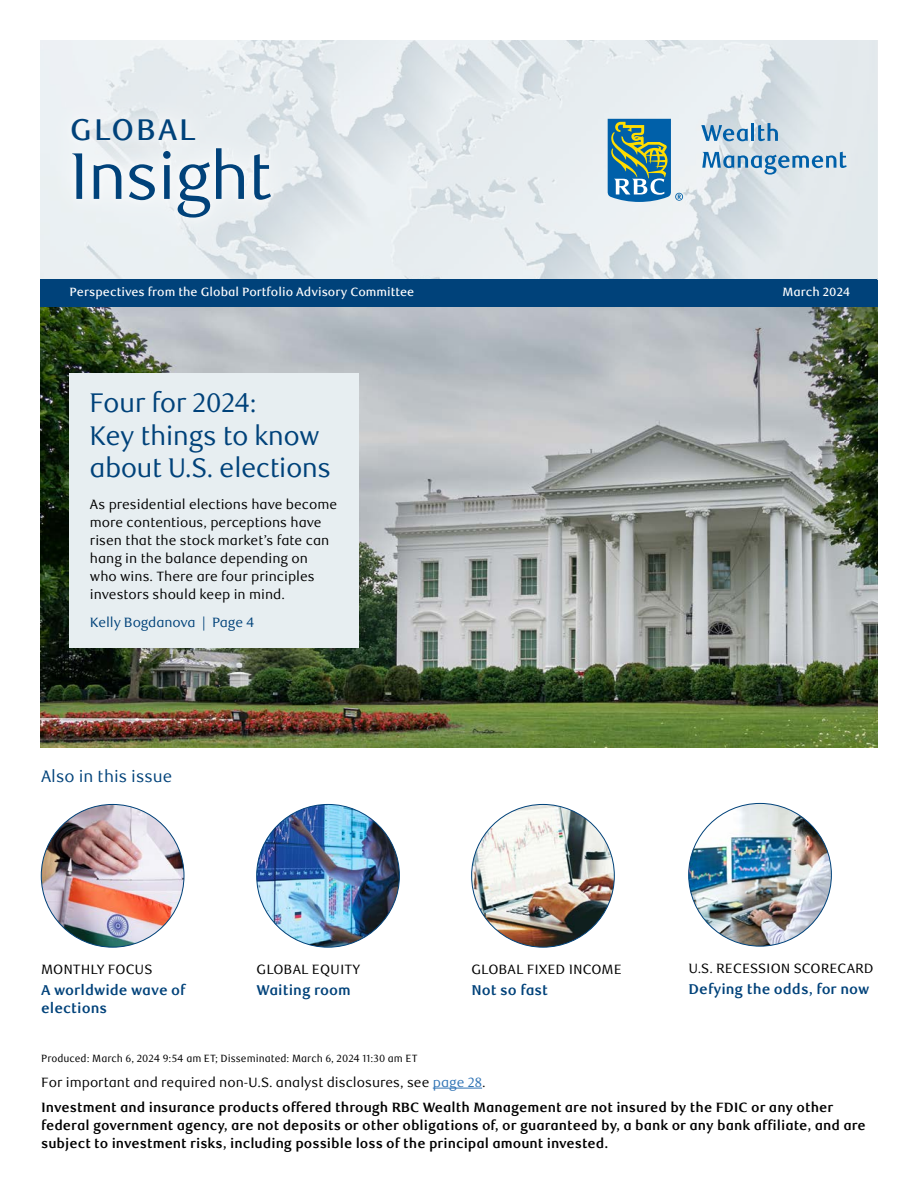
<style>
.page{position:relative;width:918px;height:1188px;background:#fff}
.page>*{position:absolute;margin:0;border:0;box-sizing:border-box;transform-origin:0 0}
.Cover_Global_Insight_title{font:66px "RBC Display";color:#00427a}
.Cover_Global_Insight_title-2{font:500 30px "RBC Text";letter-spacing:.05em;color:#00427a}
.Cover_Cover_FA_headline{font:27px/32.4px "RBC Display";color:#00427a}
.Cover_Also_in_this_issue{font:16.5px "RBC Text";color:#00427a}
.Cover_Cover_section_headline{font:700 14.25px/18px "RBC Text";color:#00427a}
.Cover_Cover_disclaimer_footer{font:700 13.5px/18px "RBC Text";color:#000}
.Body_Text{font:13.5px/18px "RBC Text";color:#000}
.Cover_Cover_section_names{font:13.5px "RBC Text";color:#000}
.Cover_Cover_disclaimer_footer-2{font:13.5px "RBC Text";color:#000}
.Cover_Cover_FA_author{font:13.5px "RBC Text";letter-spacing:-.01em;color:#00427a}
.Cover_Cover_blue_band_text{font:500 12px "RBC Text";color:#fff}
.Cover_Issue_Month_Year{font:500 12px "RBC Text";color:#fff}
.Cover_Cover_tiny_legal{font:10.5px "RBC Text Cond";color:#000}
.s1{color:#3174b5}
</style>
<div class="page">
<img style="left:40px;top:307px;width:838px;height:440px">
<hr style="left:40px;top:279px;width:838px;height:1px;background:#00427a">
<svg style="left:40px;top:40px;width:838px;height:239px;background:#e3e9ed"></svg>
<svg style="left:608px;top:119px;width:75px;height:83px;background:#5e95a1"></svg>
<svg style="left:701px;top:125px;width:47px;height:16px"></svg>
<hr style="left:751px;top:123px;width:3px;height:18px;background:#0060a9">
<svg style="left:758px;top:123px;width:20px;height:18px"></svg>
<svg style="left:702px;top:152px;width:145px;height:23px;background:#a1c0d7"></svg>
<svg style="left:46px;top:92px;width:249px;height:152px;background:#e5ebee"></svg>
<div style="left:63px;top:110px;width:217px;height:117px;background:#fff;opacity:.75"></div>
<div style="left:493px;top:280px;width:384px;height:27px;background:#00427a"></div>
<div style="left:40px;top:280px;width:453px;height:27px;background:#00427a"></div>
<div style="left:70px;top:373px;width:289px;height:275px;background:#e7eef1"></div>
<img style="left:41px;top:804px;width:143px;height:143px;border-radius:71px">
<img style="left:257px;top:804px;width:142px;height:143px;border-radius:71px">
<img style="left:472px;top:804px;width:142px;height:143px;border-radius:71px">
<img style="left:689px;top:803px;width:142px;height:143px;border-radius:71px">
<hr style="left:433px;top:1088px;width:49px;height:1px;background:#3174b5">
<h1 class="Cover_Global_Insight_title-2" style="left:70px;top:112px;width:128px">GLOBAL</h1>
<h1 class="Cover_Global_Insight_title" style="left:70px;top:138px;width:203px">Insight</h1>
<p class="Cover_Cover_blue_band_text" style="left:70px;top:285px;width:346px">Perspectives from the Global Portfolio Advisory Committee</p>
<p class="Cover_Issue_Month_Year" style="left:782px;top:285px;width:69px">March 2024</p>
<h2 class="Cover_Cover_FA_headline" style="left:90px;top:387px;width:242px">Four for 2024:<br>Key things to know about U.S. elections</h2>
<p class="Body_Text" style="left:90px;top:495px;width:249px">As presidential elections have become more contentious, perceptions have risen that the stock market’s fate can hang in the balance depending on who wins. There are four principles investors should keep in mind.</p>
<p class="Cover_Cover_FA_author" style="left:90px;top:615px;width:166px">Kelly Bogdanova | Page 4</p>
<h2 class="Cover_Also_in_this_issue" style="left:41px;top:767px;width:133px">Also in this issue</h2>
<h3 class="Cover_Cover_section_names" style="left:41px;top:962px;width:113px">MONTHLY FOCUS</h3>
<p class="Cover_Cover_section_headline" style="left:41px;top:982px;width:146px">A worldwide wave of elections</p>
<h3 class="Cover_Cover_section_names" style="left:257px;top:962px;width:105px">GLOBAL EQUITY</h3>
<p class="Cover_Cover_section_headline" style="left:257px;top:982px;width:96px">Waiting room</p>
<h3 class="Cover_Cover_section_names" style="left:471px;top:962px;width:152px">GLOBAL FIXED INCOME</h3>
<p class="Cover_Cover_section_headline" style="left:471px;top:982px;width:78px">Not so fast</p>
<h3 class="Cover_Cover_section_names" style="left:689px;top:961px;width:186px">U.S. RECESSION SCORECARD</h3>
<p class="Cover_Cover_section_headline" style="left:689px;top:981px;width:182px">Defying the odds, for now</p>
<p class="Cover_Cover_tiny_legal" style="left:41px;top:1052px;width:378px">Produced: March 6, 2024 9:54 am ET; Disseminated: March 6, 2024 11:30 am ET</p>
<p class="Cover_Cover_disclaimer_footer-2" style="left:41px;top:1074px;width:446px">For important and required non-U.S. analyst disclosures, see <span class="s1">page 28</span>.</p>
<p class="Cover_Cover_disclaimer_footer" style="left:41px;top:1098px;width:826px">Investment and insurance products offered through RBC Wealth Management are not insured by the FDIC or any other federal government agency, are not deposits or other obligations of, or guaranteed by, a bank or any bank affiliate, and are subject to investment risks, including possible loss of the principal amount invested.</p>
</div>
